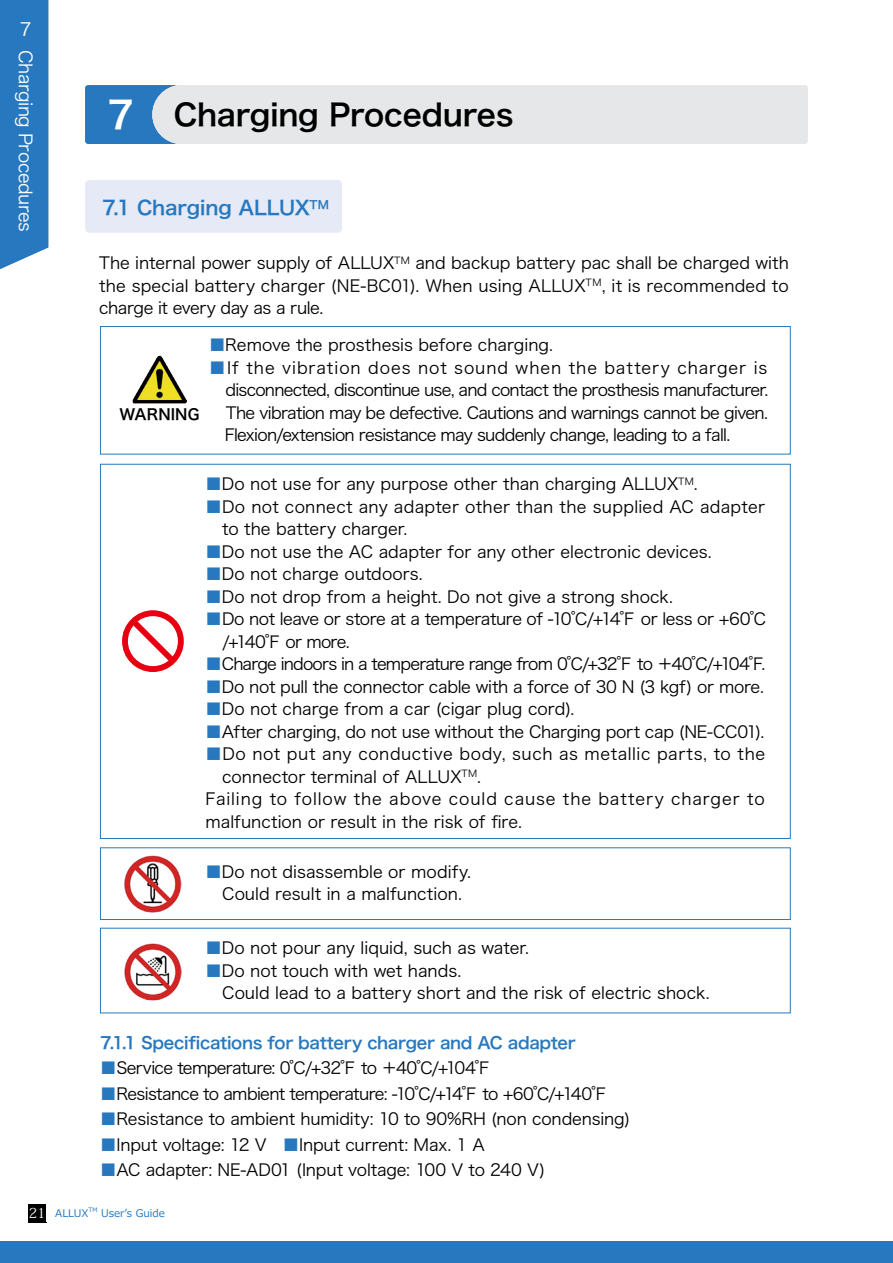
<style>
.page{position:relative;width:893px;height:1263px;background:#fff}
.page>*{position:absolute;margin:0;border:0;box-sizing:border-box;transform-origin:0 0}
.t1{font:30px "Hira Kaku Pro N W6";letter-spacing:-.01em;color:#000}
.t2{font:19.5px "Hira Kaku Pro N W6";letter-spacing:-.005em;color:#2778be}
.t3{font:18px "Hira Kaku Pro N W3";letter-spacing:-.025em;color:#fff}
.t4{font:16.5px/22.5px "Hira Kaku Pro N W3";letter-spacing:-.005em;color:#000}
.t5{font:16.5px "Hira Kaku Pro N W3";letter-spacing:-.04em;color:#000}
.t6{font:16.5px/22.5px "Hira Kaku Pro N W3";letter-spacing:.015em;color:#000}
.t7{font:16.5px/22.5px "Hira Kaku Pro N W3";letter-spacing:-.025em;color:#000}
.t8{font:16.5px "Hira Kaku Pro N W3";letter-spacing:-.045em;color:#000}
.t9{font:16.5px "Hira Kaku Pro N W3";letter-spacing:-.05em;color:#000}
.t10{font:16.5px "Hira Kaku Pro N W3";letter-spacing:.035em;color:#000}
.t11{font:16.5px "Hira Kaku Pro N W3";letter-spacing:.055em;color:#000}
.t12{font:16.5px "Hira Kaku Pro N W3";letter-spacing:.06em;color:#000}
.t13{font:16.5px "Hira Kaku Pro N W6";letter-spacing:-.02em;color:#2778be}
.t14{font:15px "Hira Kaku Pro N W6";letter-spacing:.005em;color:#000}
.t15{font:10.5px "Meiryo";color:#2778be}
.t16{font:6.15px "Meiryo";color:#2778be}
.s1{font-size:37.5px;color:#fff}
.s2{color:#2778be}
.s3{font-family:"Koz Min Pr 6 N";font-size:13.8px;color:#fff}
</style>
<div class="page">
<div style="left:0;top:1242px;width:893px;height:21px;background:#2778be"></div>
<div style="left:0;top:0;width:48px;height:269px;background:#2778be"></div>
<svg style="left:85px;top:85px;width:723px;height:59px;background:#d2dbe3"></svg>
<div style="left:85px;top:180px;width:257px;height:53px;background:#e5eaf6;border-radius:4px"></div>
<div style="left:100px;top:326px;width:691px;height:128px;border:1px solid #2778be"></div>
<img style="left:132px;top:355px;width:55px;height:49px">
<div style="left:122px;top:610px;width:62px;height:62px;border:6px solid #e60012;border-radius:50%"></div>
<svg style="left:125px;top:613px;width:56px;height:56px"></svg>
<div style="left:100px;top:847px;width:691px;height:73px;border:1px solid #2778be"></div>
<img style="left:124px;top:855px;width:57px;height:57px">
<img style="left:124px;top:943px;width:57px;height:57px">
<div style="left:28px;top:1204px;width:18px;height:18px;background:#000"></div>
<p class="t3" style="left:20px;top:13px;width:13px">7</p>
<p class="t3" style="left:42px;top:50px;width:183px;rotate:90deg">Charging Procedures</p>
<h1 class="t1" style="left:107px;top:88px;width:408px"><span class="s1">7</span> Charging Procedures</h1>
<p class="t2" style="left:102px;top:190px;width:229px">7.1 Charging ALLUX<sup>TM</sup></p>
<p class="t4" style="left:99px;top:251px;width:691px;text-align:justify">The internal power supply of ALLUX<sup>TM</sup> and backup battery pac shall be charged with the special battery charger (NE-BC01). When using ALLUX<sup>TM</sup>, it is recommended to charge it every day as a rule.</p>
<p class="t4" style="left:209px;top:333px;width:346px"><span class="s2">■</span>Remove the prosthesis before charging.</p>
<p class="t12" style="left:209px;top:353px;width:560px"><span class="s2">■</span>If the vibration does not sound when the battery charger is</p>
<p class="t8" style="left:226px;top:375px;width:544px">disconnected, discontinue use, and contact the prosthesis manufacturer.</p>
<p class="t5" style="left:226px;top:398px;width:544px">The vibration may be defective. Cautions and warnings cannot be given.</p>
<p class="t5" style="left:209px;top:420px;width:523px">　Flexion/extension resistance may suddenly change, leading to a fall.</p>
<p class="t14" style="left:119px;top:401px;width:82px">WARNING</p>
<p class="t4" style="left:206px;top:471px;width:494px"><span class="s2">■</span>Do not use for any purpose other than charging ALLUX<sup>TM</sup>.</p>
<p class="t6" style="left:222px;top:494px;width:545px;text-indent:-16px"><span class="s2">■</span>Do not connect any adapter other than the supplied AC adapter to the battery charger.</p>
<p class="t4" style="left:206px;top:539px;width:508px"><span class="s2">■</span>Do not use the AC adapter for any other electronic devices.</p>
<p class="t4" style="left:206px;top:561px;width:219px"><span class="s2">■</span>Do not charge outdoors.</p>
<p class="t4" style="left:206px;top:584px;width:469px"><span class="s2">■</span>Do not drop from a height. Do not give a strong shock.</p>
<p class="t7" style="left:222px;top:606px;width:546px;text-indent:-16px"><span class="s2">■</span>Do not leave or store at a temperature of -10℃/+14℉ or less or +60℃ /+140℉ or more.</p>
<p class="t9" style="left:206px;top:649px;width:561px"><span class="s2">■</span>Charge indoors in a temperature range from 0℃/+32℉ to ＋40℃/+104℉.</p>
<p class="t4" style="left:206px;top:674px;width:560px"><span class="s2">■</span>Do not pull the connector cable with a force of 30 N (3 kgf) or more.</p>
<p class="t4" style="left:206px;top:696px;width:370px"><span class="s2">■</span>Do not charge from a car (cigar plug cord).</p>
<p class="t4" style="left:206px;top:719px;width:560px"><span class="s2">■</span>After charging, do not use without the Charging port cap (NE-CC01).</p>
<p class="t10" style="left:206px;top:739px;width:561px"><span class="s2">■</span>Do not put any conductive body, such as metallic parts, to the</p>
<p class="t4" style="left:222px;top:764px;width:261px">connector terminal of ALLUX<sup>TM</sup>.</p>
<p class="t11" style="left:206px;top:784px;width:560px">Failing to follow the above could cause the battery charger to</p>
<p class="t4" style="left:206px;top:809px;width:318px">malfunction or result in the risk of fire.</p>
<p class="t4" style="left:206px;top:859px;width:267px"><span class="s2">■</span>Do not disassemble or modify.　Could result in a malfunction.</p>
<p class="t4" style="left:206px;top:936px;width:325px"><span class="s2">■</span>Do not pour any liquid, such as water.</p>
<p class="t4" style="left:206px;top:958px;width:506px"><span class="s2">■</span>Do not touch with wet hands.<br>　Could lead to a battery short and the risk of electric shock.</p>
<p class="t13" style="left:100px;top:1027px;width:477px">7.1.1 Specifications for battery charger and AC adapter</p>
<p class="t5" style="left:100px;top:1053px;width:392px"><span class="s2">■</span>Service temperature: 0℃/+32℉ to ＋40℃/+104℉</p>
<p class="t5" style="left:100px;top:1079px;width:509px"><span class="s2">■</span>Resistance to ambient temperature: -10℃/+14℉ to +60℃/+140℉</p>
<p class="t4" style="left:100px;top:1106px;width:531px"><span class="s2">■</span>Resistance to ambient humidity: 10 to 90%RH (non condensing)</p>
<p class="t4" style="left:100px;top:1132px;width:386px"><span class="s2">■</span>Input voltage: 12 V　<span class="s2">■</span>Input current: Max. 1 A</p>
<p class="t4" style="left:100px;top:1157px;width:446px"><span class="s2">■</span>AC adapter: NE-AD01 (Input voltage: 100 V to 240 V)</p>
<p class="t15" style="left:29px;top:1206px;width:61px"><span class="s3">21</span> ALLUX</p>
<p class="t16" style="left:89px;top:1206px;width:10px">TM</p>
<p class="t15" style="left:101px;top:1206px;width:65px">User’s Guide</p>
</div>
